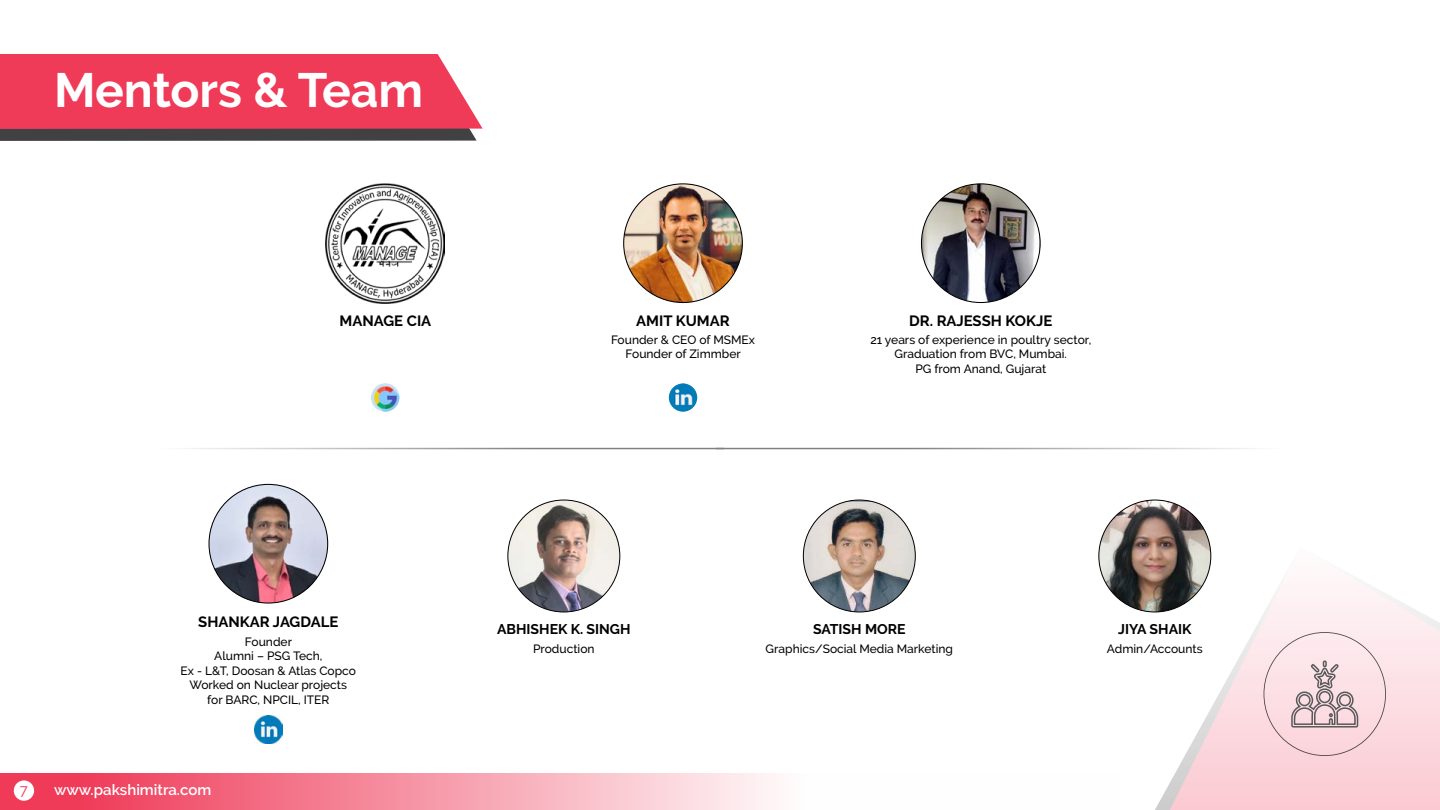
<style>
.page{position:relative;width:1440px;height:810px;background:#fff}
.page>*{position:absolute;margin:0;border:0;box-sizing:border-box;transform-origin:0 0}
.t1{font:700 48px "Raleway";color:#fff}
.t2{font:600 15px "Raleway";color:#fff}
.t3{font:15px "Raleway";color:#ef3a58}
.t4{font:700 14.85px "Raleway";color:#000}
.t5{font:700 14.1px "Raleway";color:#000}
.t6{font:500 12px/14.4px "Raleway";color:#000;text-align:center}
</style>
<div class="page">
<svg style="left:0;top:773px;width:775px;height:37px;background:#f58fa0"></svg>
<div style="left:14px;top:780px;width:20px;height:21px;background:#fff;border-radius:50%"></div>
<svg style="left:0;top:54px;width:482px;height:87px;background:#d8435c"></svg>
<img style="left:209px;top:484px;width:119px;height:119px;border-radius:59px">
<img style="left:254px;top:715px;width:28px;height:29px">
<img style="left:508px;top:500px;width:112px;height:112px;border-radius:56px">
<img style="left:1099px;top:500px;width:112px;height:112px;border-radius:56px">
<img style="left:326px;top:183px;width:119px;height:120px">
<img style="left:371px;top:383px;width:28px;height:29px;border-radius:14px">
<img style="left:669px;top:383px;width:28px;height:29px;border-radius:14px">
<img style="left:624px;top:184px;width:118px;height:119px;border-radius:59px">
<img style="left:921px;top:184px;width:119px;height:119px;border-radius:59px">
<hr style="left:716px;top:448px;width:724px;height:1px;background:#000">
<hr style="left:0;top:448px;width:723px;height:1px;background:#000">
<img style="left:803px;top:500px;width:112px;height:112px;border-radius:56px">
<svg style="left:1155px;top:546px;width:56px;height:264px"></svg>
<svg style="left:1170px;top:547px;width:270px;height:263px"></svg>
<svg style="left:1263px;top:632px;width:123px;height:178px;background:#f0d1d6"></svg>
<h1 class="t1" style="left:54px;top:62px;width:371px">Mentors &amp; Team</h1>
<p class="t4" style="left:340px;top:313px;width:93px">MANAGE CIA</p>
<p class="t4" style="left:636px;top:313px;width:95px">AMIT KUMAR</p>
<p class="t6" style="left:611px;top:333px;width:146px">Founder &amp; CEO of MSMEx<br>Founder of Zimmber</p>
<p class="t4" style="left:909px;top:313px;width:145px">DR. RAJESSH KOKJE</p>
<p class="t6" style="left:870px;top:333px;width:222px">21 years of experience in poultry sector,<br>Graduation from BVC, Mumbai.<br>PG from Anand, Gujarat</p>
<p class="t4" style="left:198px;top:613px;width:142px">SHANKAR JAGDALE</p>
<p class="t6" style="left:181px;top:635px;width:177px">Founder<br>Alumni – PSG Tech,<br>Ex - L&amp;T, Doosan &amp; Atlas Copco<br>Worked on Nuclear projects for BARC, NPCIL, ITER</p>
<p class="t3" style="left:20px;top:781px;width:10px">7</p>
<p class="t2" style="left:54px;top:781px;width:159px">www.pakshimitra.com</p>
<p class="t5" style="left:497px;top:621px;width:135px">ABHISHEK K. SINGH</p>
<p class="t6" style="left:533px;top:642px;width:63px">Production</p>
<p class="t5" style="left:813px;top:621px;width:94px">SATISH MORE</p>
<p class="t6" style="left:765px;top:642px;width:189px">Graphics/Social Media Marketing</p>
<p class="t5" style="left:1118px;top:621px;width:75px">JIYA SHAIK</p>
<p class="t6" style="left:1107px;top:642px;width:97px">Admin/Accounts</p>
</div>
